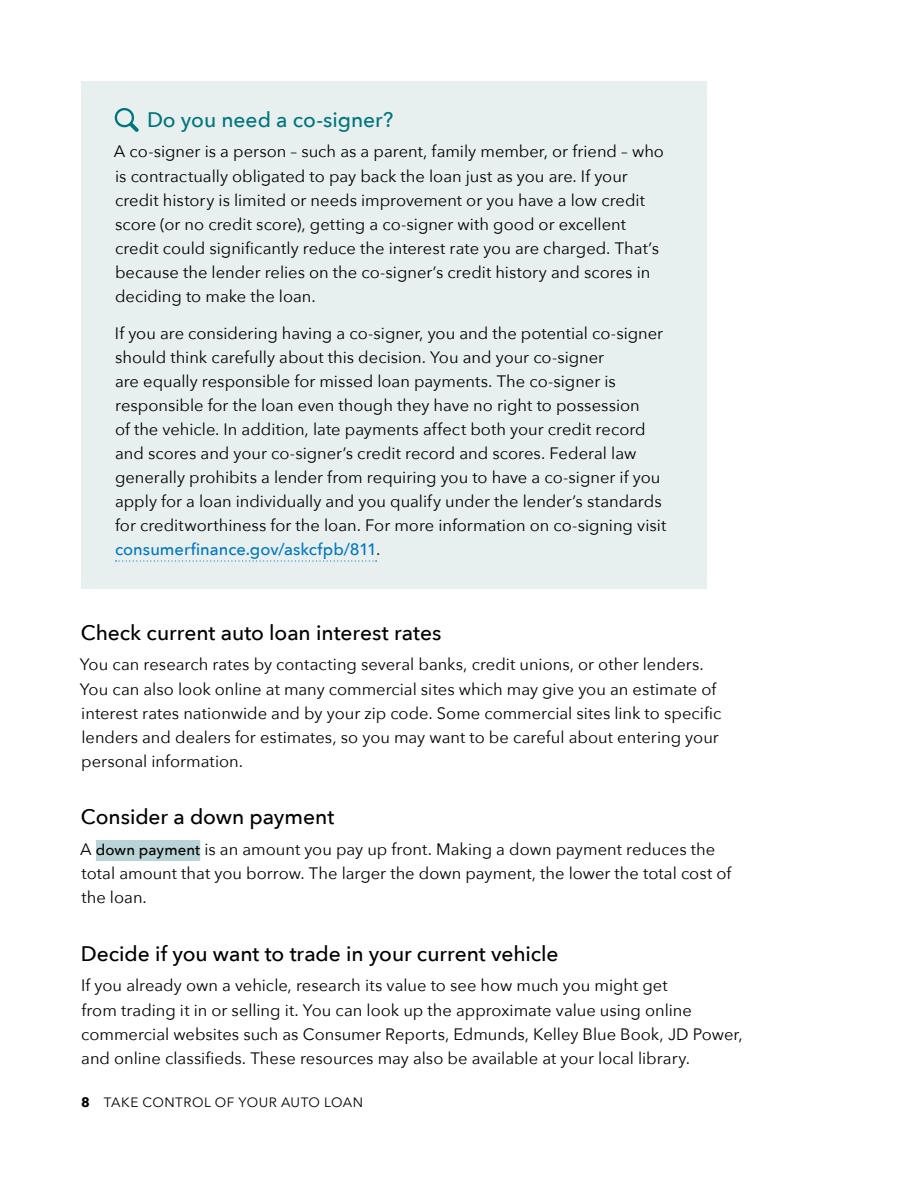
<style>
.page{position:relative;width:918px;height:1188px;background:#fff}
.page>*{position:absolute;margin:0;border:0;box-sizing:border-box;transform-origin:0 0}
.t1{font:500 21px "Avenir Next";letter-spacing:-.005em;color:#000}
.t2{font:500 21px "Avenir Next";letter-spacing:-.005em;color:#00757b}
.t3{font:16.5px/24px "Avenir Next";color:#000}
.t4{font:13.5px "Avenir Next";letter-spacing:.04em;color:#000}
.s1{font-weight:500;color:#0077be}
.s2{font-weight:500;font-size:15px}
.s3{font-weight:700}
</style>
<div class="page">
<div style="left:81px;top:81px;width:625px;height:508px;background:#e7efef"></div>
<svg style="left:116px;top:560px;width:261px;height:2px"></svg>
<div style="left:96px;top:840px;width:104px;height:21px;background:#bad3d6"></div>
<svg style="left:115px;top:108px;width:24px;height:24px"></svg>
<p class="t2" style="left:147px;top:102px;width:248px">Do you need a co-signer?</p>
<p class="t3" style="left:114px;top:139px;width:552px">A co-signer is a person – such as a parent, family member, or friend – who is contractually obligated to pay back the loan just as you are. If your credit history is limited or needs improvement or you have a low credit score (or no credit score), getting a co-signer with good or excellent</p>
<p class="t3" style="left:115px;top:235px;width:546px">credit could significantly reduce the interest rate you are charged. That’s</p>
<p class="t3" style="left:115px;top:259px;width:537px">because the lender relies on the co-signer’s credit history and scores in deciding to make the loan.</p>
<p class="t3" style="left:115px;top:321px;width:553px">If you are considering having a co-signer, you and the potential co-signer should think carefully about this decision. You and your co-signer<br>are equally responsible for missed loan payments. The co-signer is responsible for the loan even though they have no right to possession<br>of the vehicle. In addition, late payments affect both your credit record and scores and your co-signer’s credit record and scores. Federal law generally prohibits a lender from requiring you to have a co-signer if you apply for a loan individually and you qualify under the lender’s standards for creditworthiness for the loan. For more information on co-signing visit <span class="s1">consumerfinance.gov/askcfpb/811</span>.</p>
<p class="t1" style="left:81px;top:615px;width:362px">Check current auto loan interest rates</p>
<p class="t3" style="left:80px;top:652px;width:638px">You can research rates by contacting several banks, credit unions, or other lenders.<br>You can also look online at many commercial sites which may give you an estimate of</p>
<p class="t3" style="left:81px;top:700px;width:642px">interest rates nationwide and by your zip code. Some commercial sites link to specific</p>
<p class="t3" style="left:81px;top:724px;width:639px">lenders and dealers for estimates, so you may want to be careful about entering your personal information.</p>
<p class="t1" style="left:81px;top:799px;width:255px">Consider a down payment</p>
<p class="t3" style="left:80px;top:837px;width:653px">A <span class="s2">down payment</span> is an amount you pay up front. Making a down payment reduces the total amount that you borrow. The larger the down payment, the lower the total cost of the loan.</p>
<p class="t1" style="left:81px;top:936px;width:479px">Decide if you want to trade in your current vehicle</p>
<p class="t3" style="left:81px;top:973px;width:663px">If you already own a vehicle, research its value to see how much you might get<br>from trading it in or selling it. You can look up the approximate value using online commercial websites such as Consumer Reports, Edmunds, Kelley Blue Book, JD Power,</p>
<p class="t3" style="left:81px;top:1045px;width:610px">and online classifieds. These resources may also be available at your local library.</p>
<p class="t4" style="left:81px;top:1091px;width:284px"><span class="s3">8</span> TAKE CONTROL OF YOUR AUTO LOAN</p>
</div>
